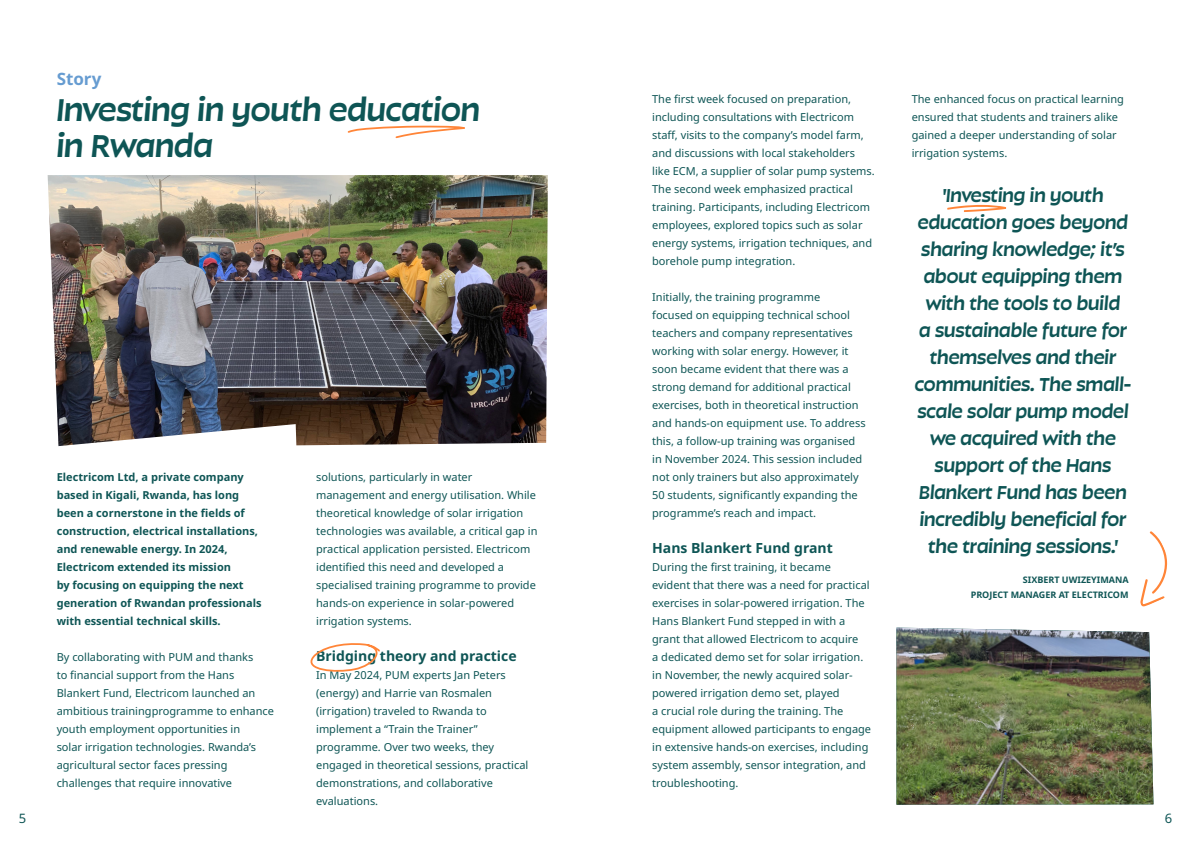
<style>
.page{position:relative;width:1191px;height:842px;background:#fff}
.page>*{position:absolute;margin:0;border:0;box-sizing:border-box;transform-origin:0 0}
.Algemene_koppen_van_verhalen{font:32px/36px "Retail Var Text Hairline";color:#0e5555}
.Quote_binnen_lopende_tekst{font:19px/27px "Retail Var Text Hairline";color:#0e5555;text-align:center}
.Extra_kop_story{font:700 17px "Noto Sans";color:#669cd1}
.Bodycopy{font:700 14px "Noto Sans";color:#0e5555}
.t1{font:13px "Noto Sans";color:#0e5555}
.Bodycopy-2{font:11px/18px "Noto Sans";color:#0e5555}
.Bodycopy-3{font:700 11px/18px "Noto Sans";color:#0e5555}
.Testimonail_namen_licht_groen{font:700 9px/15px "Noto Sans";color:#0e5555;text-align:right}
</style>
<div class="page">
<img style="left:48px;top:175px;width:500px;height:271px">
<svg style="left:57px;top:424px;width:244px;height:23px"></svg>
<svg style="left:1140px;top:531px;width:28px;height:76px"></svg>
<svg style="left:347px;top:125px;width:118px;height:14px"></svg>
<svg style="left:310px;top:643px;width:70px;height:29px"></svg>
<svg style="left:947px;top:205px;width:59px;height:7px"></svg>
<img style="left:896px;top:628px;width:257px;height:177px">
<p class="Extra_kop_story" style="left:57px;top:69px;width:46px">Story</p>
<p class="Algemene_koppen_van_verhalen" style="left:57px;top:89px;width:425px">Investing in youth education in Rwanda</p>
<p class="Bodycopy-3" style="left:57px;top:468px;width:206px">Electricom Ltd, a private company based in Kigali, Rwanda, has long been a cornerstone in the fields of construction, electrical installations, and renewable energy. In 2024, Electricom extended its mission<br>by focusing on equipping the next generation of Rwandan professionals with essential technical skills.</p>
<p class="Bodycopy-2" style="left:57px;top:648px;width:219px">By collaborating with PUM and thanks<br>to financial support from the Hans Blankert Fund, Electricom launched an ambitious trainingprogramme to enhance youth employment opportunities in<br>solar irrigation technologies. Rwanda’s agricultural sector faces pressing challenges that require innovative</p>
<p class="Bodycopy-2" style="left:316px;top:468px;width:223px">solutions, particularly in water management and energy utilisation. While theoretical knowledge of solar irrigation technologies was available, a critical gap in practical application persisted. Electricom identified this need and developed a specialised training programme to provide hands-on experience in solar-powered irrigation systems.</p>
<p class="Bodycopy" style="left:316px;top:648px;width:202px">Bridging theory and practice</p>
<p class="Bodycopy-2" style="left:316px;top:666px;width:214px">In May 2024, PUM experts Jan Peters (energy) and Harrie van Rosmalen (irrigation) traveled to Rwanda to implement a “Train the Trainer” programme. Over two weeks, they engaged in theoretical sessions, practical demonstrations, and collaborative evaluations.</p>
<p class="Bodycopy-2" style="left:652px;top:90px;width:224px">The first week focused on preparation, including consultations with Electricom staff, visits to the company’s model farm, and discussions with local stakeholders like ECM, a supplier of solar pump systems.<br>The second week emphasized practical training. Participants, including Electricom employees, explored topics such as solar energy systems, irrigation techniques, and borehole pump integration.</p>
<p class="Bodycopy-2" style="left:652px;top:288px;width:215px">Initially, the training programme<br>focused on equipping technical school teachers and company representatives working with solar energy. However, it soon became evident that there was a strong demand for additional practical exercises, both in theoretical instruction and hands-on equipment use. To address this, a follow-up training was organised in November 2024. This session included not only trainers but also approximately 50 students, significantly expanding the programme’s reach and impact.</p>
<p class="Bodycopy" style="left:652px;top:540px;width:182px">Hans Blankert Fund grant</p>
<p class="Bodycopy-2" style="left:652px;top:558px;width:220px">During the first training, it became evident that there was a need for practical exercises in solar-powered irrigation. The Hans Blankert Fund stepped in with a grant that allowed Electricom to acquire<br>a dedicated demo set for solar irrigation. in November, the newly acquired solar&shy;powered irrigation demo set, played<br>a crucial role during the training. The equipment allowed participants to engage in extensive hands-on exercises, including system assembly, sensor integration, and troubleshooting.</p>
<p class="Bodycopy-2" style="left:911px;top:90px;width:214px">The enhanced focus on practical learning ensured that students and trainers alike gained a deeper understanding of solar irrigation systems.</p>
<p class="Quote_binnen_lopende_tekst" style="left:914px;top:180px;width:218px">'Investing in youth education goes beyond sharing knowledge; it’s about equipping them with the tools to build<br>a sustainable future for themselves and their communities. The small&shy;scale solar pump model we acquired with the support of the Hans<br>Blankert Fund has been incredibly beneficial for the training sessions.'</p>
<p class="Testimonail_namen_licht_groen" style="left:970px;top:572px;width:159px">SIXBERT UWIZEYIMANA<br>PROJECT MANAGER AT ELECTRICOM</p>
<p class="t1" style="left:19px;top:811px;width:9px">5</p>
<p class="t1" style="left:1164px;top:811px;width:9px">6</p>
</div>
